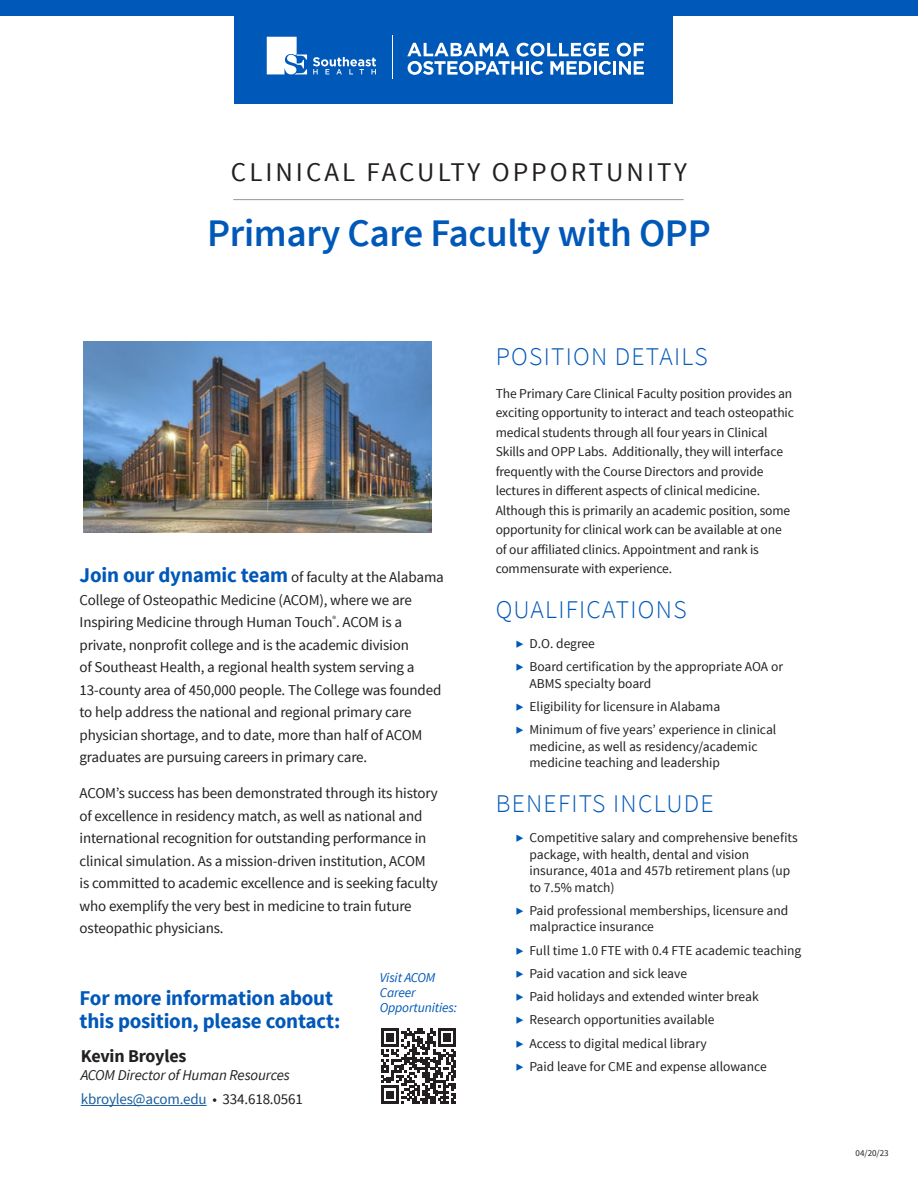
<style>
.page{position:relative;width:918px;height:1188px;background:#fff}
.page>*{position:absolute;margin:0;border:0;box-sizing:border-box;transform-origin:0 0}
.t1{font:600 39px "Source Sans Pro";letter-spacing:-.01em;color:#0058b8}
.t2{font:27px "Source Sans Pro";letter-spacing:.11em;color:#231f20}
.t3{font:300 25.5px "Source Sans Pro";letter-spacing:.05em;color:#0058b8}
.t4{font:700 21px "Source Sans Pro";letter-spacing:-.01em;color:#0058b8}
.t5{font:700 18px "Source Sans Pro";letter-spacing:-.01em;color:#231f20}
.t6{font:15px/22.5px "Source Sans Pro";letter-spacing:-.01em;color:#231f20}
.t7{font:15px "Source Sans Pro";letter-spacing:-.01em;color:#175d9e}
.t8{font:italic 15px "Source Sans Pro";letter-spacing:-.01em;color:#231f20}
.t9{font:13.5px/19.5px "Source Sans Pro";letter-spacing:-.01em;color:#231f20}
.t10{font:italic 13.5px/15px "Source Sans Pro";letter-spacing:-.01em;color:#0058b8}
.t11{font:9px "Source Sans Pro";color:#231f20}
.s1{font-weight:700;font-size:21px;color:#0058b8}
.s2{color:#231f20}
.s3{color:#0058b8}
</style>
<div class="page">
<div style="left:234px;top:0;width:439px;height:103px;background:#0058b8"></div>
<div style="left:0;top:0;width:918px;height:15px;background:#0058b8"></div>
<hr style="left:393px;top:35px;width:1px;height:44px;background:#fff">
<svg style="left:313px;top:57px;width:63px;height:17px"></svg>
<svg style="left:267px;top:37px;width:40px;height:37px"></svg>
<svg style="left:407px;top:43px;width:204px;height:32px"></svg>
<hr style="left:613px;top:61px;width:3px;height:14px;background:#fff">
<svg style="left:617px;top:43px;width:27px;height:32px"></svg>
<img style="left:84px;top:342px;width:348px;height:190px">
<hr style="left:81px;top:1105px;width:126px;height:1px;background:#175d9e">
<hr style="left:233px;top:199px;width:451px;height:1px;background:#939598">
<svg style="left:381px;top:1028px;width:75px;height:76px"></svg>
<p class="t2" style="left:231px;top:155px;width:458px">CLINICAL FACULTY OPPORTUNITY</p>
<p class="t1" style="left:207px;top:208px;width:505px">Primary Care Faculty with OPP</p>
<p class="t6" style="left:80px;top:566px;width:366px"><span class="s1">Join our dynamic team</span> of faculty at the Alabama College of Osteopathic Medicine (ACOM), where we are Inspiring Medicine through Human Touch<sup>®</sup>. ACOM is a private, nonprofit college and is the academic division<br>of Southeast Health, a regional health system serving a 13-county area of 450,000 people. The College was founded to help address the national and regional primary care physician shortage, and to date, more than half of ACOM graduates are pursuing careers in primary care.</p>
<p class="t6" style="left:80px;top:782px;width:360px">ACOM’s success has been demonstrated through its history of excellence in residency match, as well as national and international recognition for outstanding performance in clinical simulation. As a mission-driven institution, ACOM is committed to academic excellence and is seeking faculty who exemplify the very best in medicine to train future osteopathic physicians.</p>
<p class="t4" style="left:80px;top:985px;width:255px">For more information about</p>
<p class="t4" style="left:80px;top:1007px;width:262px">this position, please contact:</p>
<p class="t5" style="left:81px;top:1044px;width:107px">Kevin Broyles</p>
<p class="t8" style="left:81px;top:1065px;width:211px">ACOM Director of Human Resources</p>
<p class="t7" style="left:81px;top:1090px;width:224px">kbroyles@acom.edu <span class="s2">• 334.618.0561</span></p>
<p class="t10" style="left:380px;top:970px;width:57px">Visit ACOM</p>
<p class="t10" style="left:380px;top:985px;width:79px">Career<br>Opportunities:</p>
<p class="t3" style="left:496px;top:341px;width:213px">POSITION DETAILS</p>
<p class="t9" style="left:496px;top:384px;width:300px">The Primary Care Clinical Faculty position provides an exciting opportunity to interact and teach osteopathic medical students through all four years in Clinical Skills and OPP Labs. Additionally, they will interface frequently with the Course Directors and provide lectures in different aspects of clinical medicine.<br>Although this is primarily an academic position, some opportunity for clinical work can be available at one of our affiliated clinics. Appointment and rank is commensurate with experience.</p>
<p class="t3" style="left:496px;top:594px;width:192px">QUALIFICATIONS</p>
<p class="t9" style="left:516px;top:634px;width:81px"><span class="s3">▶</span> D.O. degree</p>
<p class="t9" style="left:529px;top:659px;width:255px;line-height:16.5px;text-indent:-14px"><span class="s3">▶</span> Board certification by the appropriate AOA or<br>ABMS specialty board</p>
<p class="t9" style="left:516px;top:697px;width:206px"><span class="s3">▶</span> Eligibility for licensure in Alabama</p>
<p class="t9" style="left:529px;top:722px;width:248px;line-height:16.5px;text-indent:-14px"><span class="s3">▶</span> Minimum of five years’ experience in clinical medicine, as well as residency/academic medicine teaching and leadership</p>
<p class="t3" style="left:496px;top:788px;width:219px">BENEFITS INCLUDE</p>
<p class="t9" style="left:529px;top:830px;width:270px;line-height:16.5px;text-indent:-14px"><span class="s3">▶</span> Competitive salary and comprehensive benefits package, with health, dental and vision insurance, 401a and 457b retirement plans (up to 7.5% match)</p>
<p class="t9" style="left:529px;top:902px;width:260px;line-height:16.5px;text-indent:-14px"><span class="s3">▶</span> Paid professional memberships, licensure and malpractice insurance</p>
<p class="t9" style="left:516px;top:941px;width:287px"><span class="s3">▶</span> Full time 1.0 FTE with 0.4 FTE academic teaching</p>
<p class="t9" style="left:516px;top:964px;width:173px"><span class="s3">▶</span> Paid vacation and sick leave</p>
<p class="t9" style="left:516px;top:987px;width:244px"><span class="s3">▶</span> Paid holidays and extended winter break</p>
<p class="t9" style="left:516px;top:1010px;width:200px"><span class="s3">▶</span> Research opportunities available</p>
<p class="t9" style="left:516px;top:1034px;width:192px"><span class="s3">▶</span> Access to digital medical library</p>
<p class="t9" style="left:516px;top:1057px;width:252px"><span class="s3">▶</span> Paid leave for CME and expense allowance</p>
<p class="t11" style="left:856px;top:1148px;width:35px">04/20/23</p>
</div>
